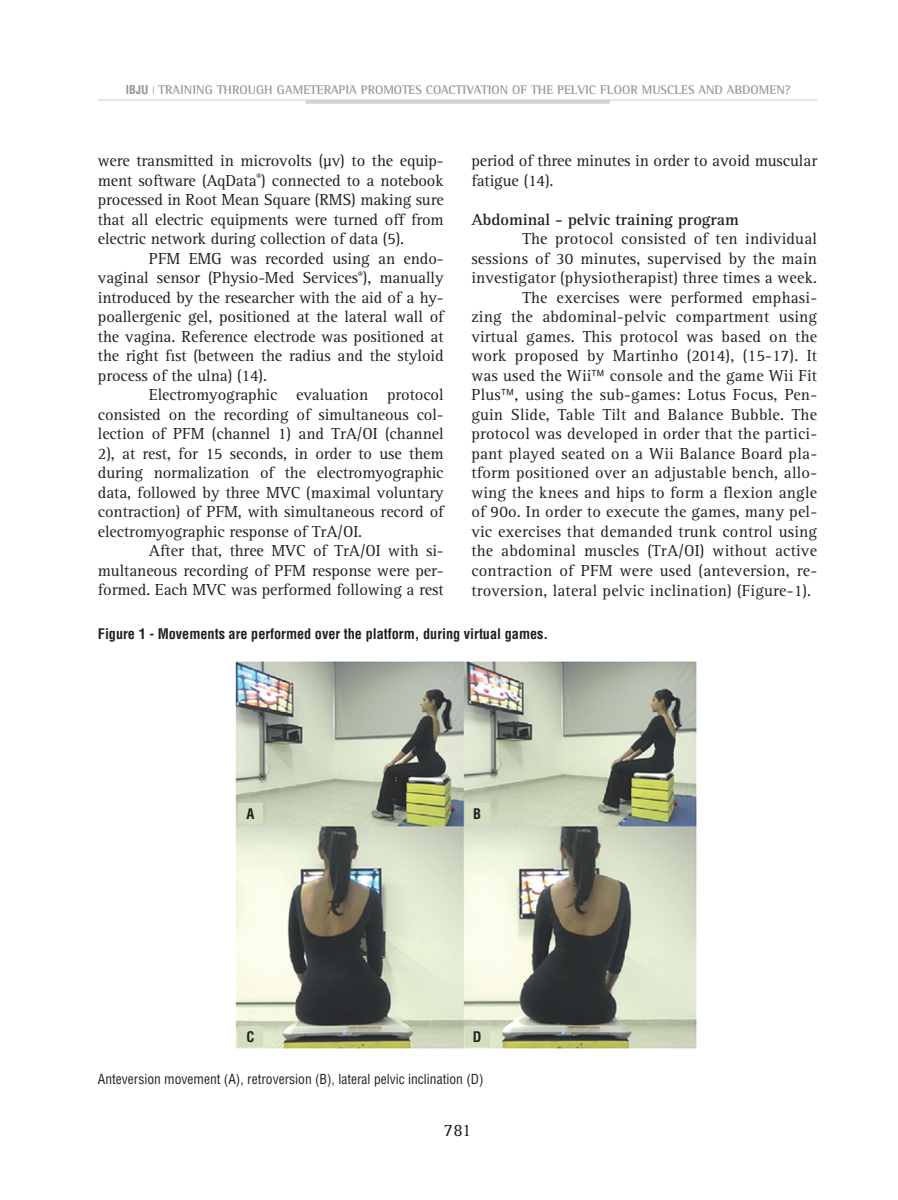
<style>
.page{position:relative;width:898px;height:1200px;background:#fff}
.page>*{position:absolute;margin:0;border:0;box-sizing:border-box;transform-origin:0 0}
.t1{font:18px "Rotis Serif";color:#231f20}
.t2{font:16.5px/19.5px "Rotis Serif";letter-spacing:.01em;color:#231f20;text-align:justify}
.t3{font:700 16.5px "Rotis Serif";color:#231f20}
.t4{font:700 condensed 14.25px "Helvetica";color:#231f20}
.t5{font:condensed 13.5px "Helvetica";color:#231f20}
.t6{font:700 12.75px "Rotis Semi Serif";color:#939598}
.s1{font-family:"Helvetica";font-stretch:condensed;font-size:12px}
</style>
<div class="page">
<hr style="left:98px;top:99px;width:718px;height:2px;background:#dcdddf">
<hr style="left:305px;top:100px;width:304px;height:4px;background:#d1d2d4">
<img style="left:235px;top:661px;width:462px;height:388px">
<div style="left:238px;top:803px;width:25px;height:20px;background:#d3ddbf"></div>
<div style="left:238px;top:1026px;width:25px;height:20px;background:#d3ddbf"></div>
<div style="left:465px;top:803px;width:24px;height:20px;background:#d3ddbf"></div>
<div style="left:465px;top:1026px;width:24px;height:20px;background:#d3ddbf"></div>
<p class="t6" style="left:126px;top:82px;width:666px"><span class="s1">ibju</span> <sup>|</sup> TRAINING THROUGH GAMETERAPIA PROMOTES COACTIVATION OF THE PELVIC FLOOR MUSCLES AND ABDOMEN?</p>
<p class="t2" style="left:98px;top:151px;width:347px">were transmitted in microvolts (µv) to the equip&shy;ment software (AqData<sup>®</sup>) connected to a notebook processed in Root Mean Square (RMS) making sure that all electric equipments were turned off from electric network during collection of data (5).</p>
<p class="t2" style="left:98px;top:249px;width:347px;text-indent:51px">PFM EMG was recorded using an endo&shy;vaginal sensor (Physio-Med Services<sup>®</sup>), manually introduced by the researcher with the aid of a hy&shy;poallergenic gel, positioned at the lateral wall of the vagina. Reference electrode was positioned at the right fist (between the radius and the styloid process of the ulna) (14).</p>
<p class="t2" style="left:98px;top:385px;width:347px;text-indent:51px">Electromyographic evaluation protocol consisted on the recording of simultaneous col&shy;lection of PFM (channel 1) and TrA/OI (channel 2), at rest, for 15 seconds, in order to use them during normalization of the electromyographic data, followed by three MVC (maximal voluntary contraction) of PFM, with simultaneous record of electromyographic response of TrA/OI.</p>
<p class="t2" style="left:98px;top:541px;width:347px;text-indent:51px">After that, three MVC of TrA/OI with si&shy;multaneous recording of PFM response were per&shy;formed. Each MVC was performed following a rest</p>
<p class="t2" style="left:471px;top:151px;width:347px">period of three minutes in order to avoid muscular fatigue (14).</p>
<p class="t3" style="left:471px;top:209px;width:269px">Abdominal - pelvic training program</p>
<p class="t2" style="left:522px;top:229px;width:296px">The protocol consisted of ten individual</p>
<p class="t2" style="left:471px;top:249px;width:347px">sessions of 30 minutes, supervised by the main</p>
<p class="t2" style="left:471px;top:268px;width:347px">investigator (physiotherapist) three times a week.</p>
<p class="t2" style="left:522px;top:288px;width:296px">The exercises were performed emphasi-</p>
<p class="t2" style="left:471px;top:307px;width:347px">zing the abdominal-pelvic compartment using</p>
<p class="t2" style="left:471px;top:327px;width:347px">virtual games. This protocol was based on the</p>
<p class="t2" style="left:471px;top:346px;width:347px">work proposed by Martinho (2014), (15-17). It</p>
<p class="t2" style="left:471px;top:366px;width:347px">was used the Wii console and the game Wii Fit</p>
<p class="t2" style="left:471px;top:385px;width:347px">Plus , using the sub-games: Lotus Focus, Pen-</p>
<p class="t2" style="left:471px;top:405px;width:347px">guin Slide, Table Tilt and Balance Bubble. The</p>
<p class="t2" style="left:471px;top:424px;width:347px">protocol was developed in order that the partici-</p>
<p class="t2" style="left:471px;top:444px;width:347px">pant played seated on a Wii Balance Board pla-</p>
<p class="t2" style="left:471px;top:463px;width:347px">tform positioned over an adjustable bench, allo-</p>
<p class="t2" style="left:471px;top:483px;width:347px">wing the knees and hips to form a flexion angle</p>
<p class="t2" style="left:471px;top:502px;width:347px">of 90o. In order to execute the games, many pel-</p>
<p class="t2" style="left:471px;top:522px;width:347px">vic exercises that demanded trunk control using</p>
<p class="t2" style="left:471px;top:541px;width:347px">the abdominal muscles (TrA/OI) without active</p>
<p class="t2" style="left:471px;top:561px;width:347px">contraction of PFM were used (anteversion, re-</p>
<p class="t2" style="left:471px;top:580px;width:341px">troversion, lateral pelvic inclination) (Figure-1).</p>
<p class="t4" style="left:98px;top:624px;width:452px">Figure 1 - Movements are performed over the platform, during virtual games.</p>
<p class="t4" style="left:246px;top:804px;width:9px">A</p>
<p class="t4" style="left:246px;top:1027px;width:9px">C</p>
<p class="t4" style="left:473px;top:804px;width:8px">B</p>
<p class="t4" style="left:472px;top:1027px;width:10px">D</p>
<p class="t5" style="left:98px;top:1070px;width:387px">Anteversion movement (A), retroversion (B), lateral pelvic inclination (D)</p>
<p class="t1" style="left:444px;top:1119px;width:29px">781</p>
</div>
